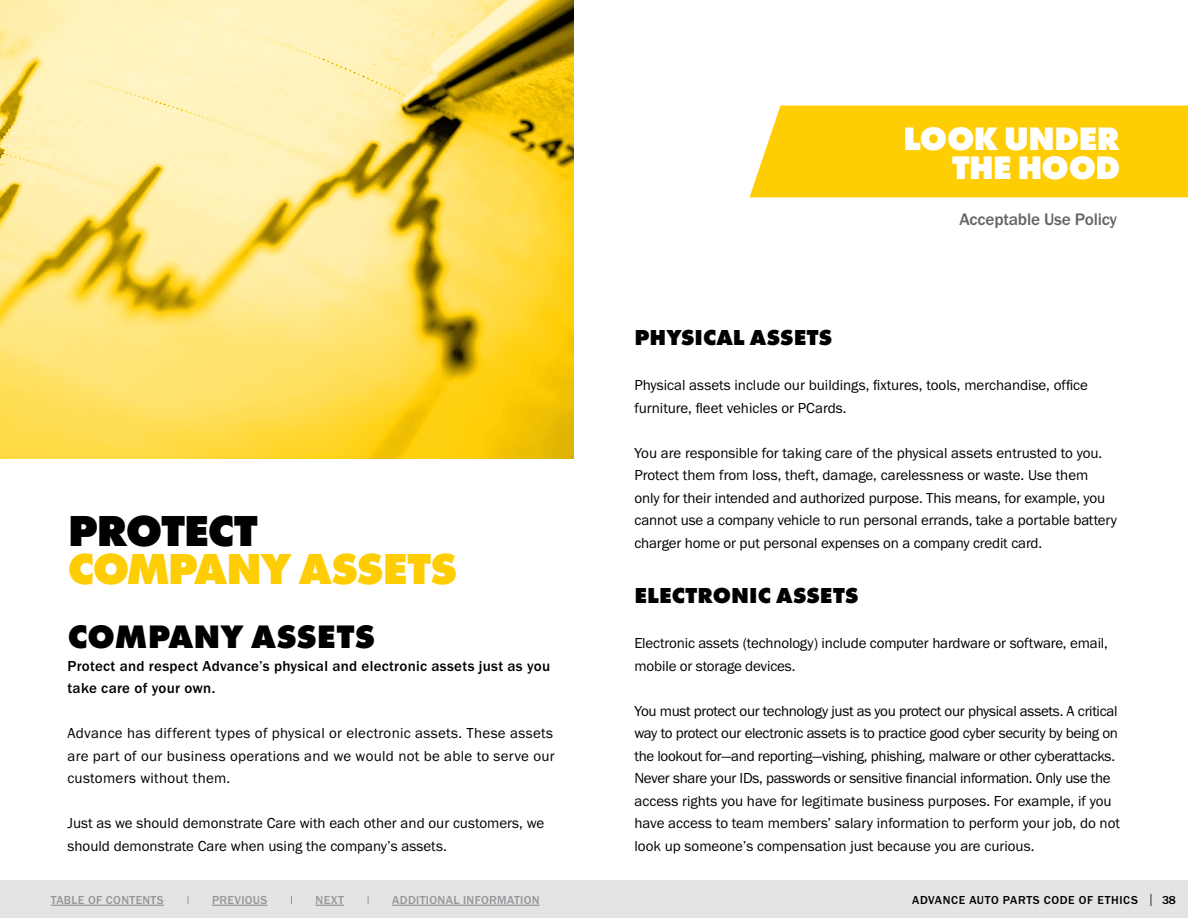
<style>
.page{position:relative;width:1188px;height:918px;background:#fff}
.page>*{position:absolute;margin:0;border:0;box-sizing:border-box;transform-origin:0 0}
.t1{font:800 45px "Futura PT";letter-spacing:-.03em;color:#ffcd03}
.t2{font:800 45px "Futura PT";letter-spacing:-.03em;color:#000}
.t3{font:800 33.75px/28.5px "Futura PT";letter-spacing:-.03em;color:#fff;text-align:right}
.t4{font:800 33.75px "Futura PT";color:#000}
.t5{font:800 22.5px "Futura PT";color:#000}
.t6{font:500 17.25px "Franklin Gothic URW";letter-spacing:-.01em;color:#636466}
.t7{font:15px/22.5px "Franklin Gothic URW Boo";letter-spacing:-.01em;color:#000}
.t8{font:15px/22.5px "Franklin Gothic URW Boo";letter-spacing:.02em;color:#000}
.t9{font:500 15px/22.5px "Franklin Gothic URW";letter-spacing:.02em;color:#000}
.t10{font:500 12px "Franklin Gothic URW";letter-spacing:.03em;color:#949699}
.t11{font:500 12px "Franklin Gothic URW";letter-spacing:.05em;color:#000}
.s1{font-family:"Courier";font-weight:400;color:#000101}
</style>
<div class="page">
<div style="left:0;top:880px;width:1188px;height:38px;background:#e4e4e5"></div>
<hr style="left:212px;top:905px;width:55px;height:1px;background:#949699">
<svg style="left:316px;top:905px;width:28px;height:1px"></svg>
<hr style="left:51px;top:905px;width:113px;height:1px;background:#949699">
<hr style="left:392px;top:905px;width:148px;height:1px;background:#949699">
<div style="left:750px;top:106px;width:438px;height:91px;background:#ffcd03"></div>
<svg style="left:0;top:0;width:574px;height:459px"></svg>
<h1 class="t2" style="left:68px;top:503px;width:191px">PROTECT</h1>
<h1 class="t1" style="left:68px;top:540px;width:391px">COMPANY ASSETS</h1>
<h2 class="t4" style="left:68px;top:615px;width:309px">COMPANY ASSETS</h2>
<p class="t9" style="left:68px;top:654px;width:484px">Protect and respect Advance’s physical and electronic assets just as you take care of your own.</p>
<p class="t8" style="left:68px;top:721px;width:489px">Advance has different types of physical or electronic assets. These assets are part of our business operations and we would not be able to serve our customers without them.</p>
<p class="t7" style="left:68px;top:811px;width:478px">Just as we should demonstrate Care with each other and our customers, we should demonstrate Care when using the company’s assets.</p>
<h2 class="t3" style="left:903px;top:124px;width:219px">LOOK UNDER<br>THE HOOD</h2>
<p class="t6" style="left:960px;top:209px;width:159px">Acceptable Use Policy</p>
<h3 class="t5" style="left:635px;top:324px;width:199px">PHYSICAL ASSETS</h3>
<p class="t7" style="left:634px;top:374px;width:455px">Physical assets include our buildings, fixtures, tools, merchandise, office furniture, fleet vehicles or PCards.</p>
<p class="t7" style="left:634px;top:441px;width:484px">You are responsible for taking care of the physical assets entrusted to you.<br>Protect them from loss, theft, damage, carelessness or waste. Use them only for their intended and authorized purpose. This means, for example, you cannot use a company vehicle to run personal errands, take a portable battery charger home or put personal expenses on a company credit card.</p>
<h3 class="t5" style="left:635px;top:582px;width:226px">ELECTRONIC ASSETS</h3>
<p class="t7" style="left:634px;top:632px;width:475px">Electronic assets (technology) include computer hardware or software, email, mobile or storage devices.</p>
<p class="t7" style="left:634px;top:699px;width:487px">You must protect our technology just as you protect our physical assets. A critical way to protect our electronic assets is to practice good cyber security by being on the lookout for—and reporting—vishing, phishing, malware or other cyberattacks.<br>Never share your IDs, passwords or sensitive financial information. Only use the access rights you have for legitimate business purposes. For example, if you have access to team members’ salary information to perform your job, do not look up someone’s compensation just because you are curious.</p>
<p class="t10" style="left:51px;top:893px;width:114px">TABLE OF CONTENTS</p>
<p class="t10" style="left:212px;top:893px;width:57px">PREVIOUS</p>
<p class="t10" style="left:316px;top:893px;width:30px">NEXT</p>
<p class="t10" style="left:392px;top:893px;width:149px">ADDITIONAL INFORMATION</p>
<p class="t11" style="left:912px;top:893px;width:265px">ADVANCE AUTO PARTS CODE OF ETHICS <span class="s1">|</span> 38</p>
</div>
